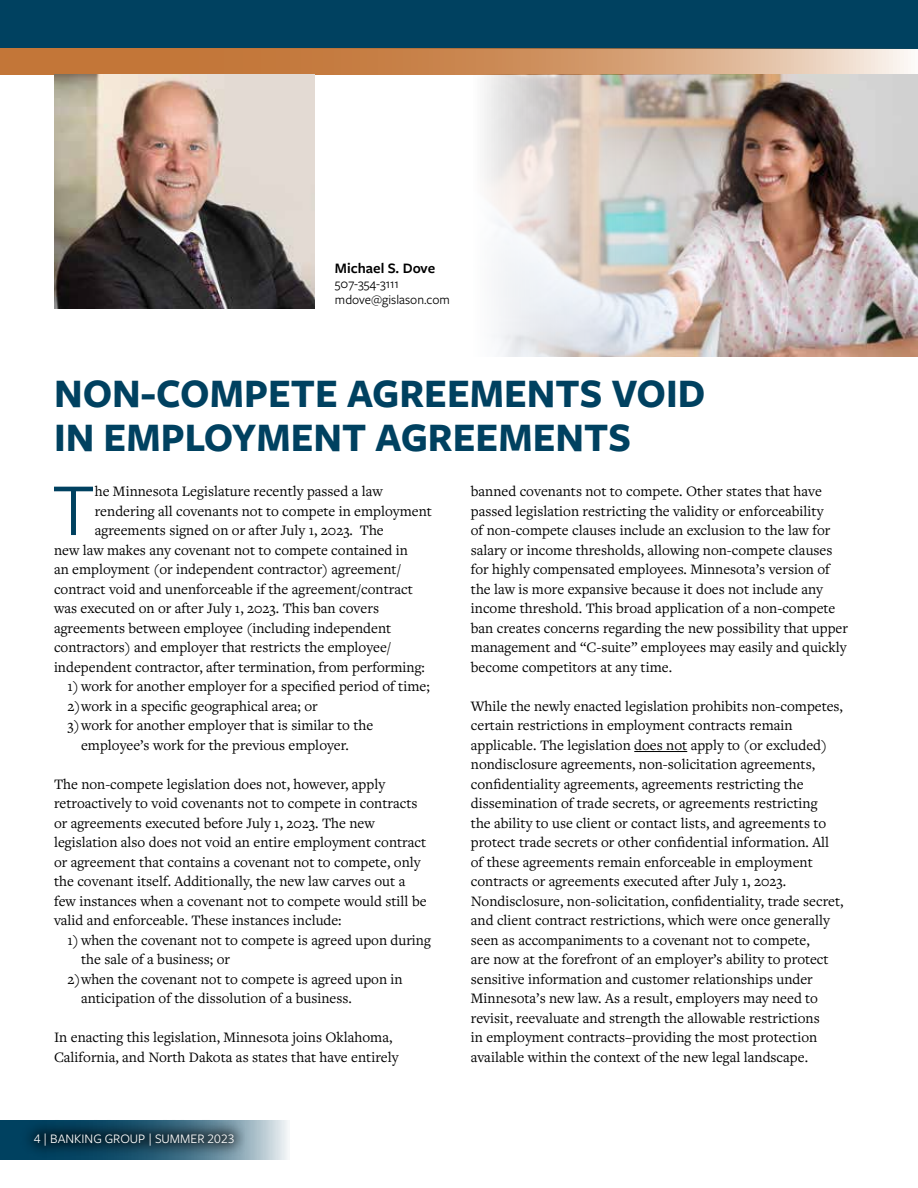
<style>
.page{position:relative;width:918px;height:1188px;background:#fff}
.page>*{position:absolute;margin:0;border:0;box-sizing:border-box;transform-origin:0 0}
.t1{font:77.4px "Freight Sans Pro";color:#004160}
.t2{font:700 42px/43.5px "Freight Sans Pro";color:#004160;scale:.96 1}
.t3{font:15px/19.5px "Freight Text Pro";color:#000001}
.t4{font:600 15px "Freight Sans Pro";color:#000001}
.t5{font:13.5px/16.5px "Freight Sans Pro";color:#000001}
.t6{font:13.5px "Freight Sans Pro";color:#fff}
</style>
<div class="page">
<div style="left:0;top:0;width:918px;height:49px;background:#004160"></div>
<svg style="left:0;top:49px;width:918px;height:26px;background:#d09769"></svg>
<svg style="left:0;top:1120px;width:288px;height:40px;background:#83a2b1"></svg>
<div style="left:20px;top:1119px;width:228px;height:41px;background:#000001;opacity:.75"></div>
<hr style="left:634px;top:751px;width:53px;height:1px;background:#000001">
<img style="left:484px;top:75px;width:434px;height:281px">
<img style="left:54px;top:75px;width:260px;height:233px">
<p class="t4" style="left:335px;top:258px;width:102px">Michael S. Dove</p>
<p class="t5" style="left:335px;top:275px;width:117px">507-354-3111 mdove@gislason.com</p>
<h2 class="t2" style="left:54px;top:370px;width:680px">NON-COMPETE AGREEMENTS VOID<br>IN EMPLOYMENT AGREEMENTS</h2>
<h1 class="t1" style="left:52px;top:458px;width:44px">T</h1>
<p class="t3" style="left:95px;top:481px;width:290px">he Minnesota Legislature recently passed a law</p>
<p class="t3" style="left:471px;top:481px;width:379px">banned covenants not to compete. Other states that have passed legislation restricting the validity or enforceability<br>of non-compete clauses include an exclusion to the law for salary or income thresholds, allowing non-compete clauses for highly compensated employees. Minnesota’s version of the law is more expansive because it does not include any income threshold. This broad application of a non-compete ban creates concerns regarding the new possibility that upper management and “C-suite” employees may easily and quickly become competitors at any time.</p>
<p class="t3" style="left:471px;top:695px;width:374px">While the newly enacted legislation prohibits non-competes, certain restrictions in employment contracts remain applicable. The legislation does not apply to (or excluded) nondisclosure agreements, non-solicitation agreements, confidentiality agreements, agreements restricting the dissemination of trade secrets, or agreements restricting<br>the ability to use client or contact lists, and agreements to protect trade secrets or other confidential information. All of these agreements remain enforceable in employment contracts or agreements executed after July 1, 2023.<br>Nondisclosure, non-solicitation, confidentiality, trade secret, and client contract restrictions, which were once generally seen as accompaniments to a covenant not to compete,<br>are now at the forefront of an employer’s ability to protect sensitive information and customer relationships under Minnesota’s new law. As a result, employers may need to revisit, reevaluate and strength the allowable restrictions<br>in employment contracts–providing the most protection available within the context of the new legal landscape.</p>
<p class="t3" style="left:95px;top:500px;width:339px">rendering all covenants not to compete in employment</p>
<p class="t3" style="left:95px;top:520px;width:291px">agreements signed on or after July 1, 2023. The</p>
<p class="t3" style="left:54px;top:539px;width:356px">new law makes any covenant not to compete contained in</p>
<p class="t3" style="left:54px;top:559px;width:348px">an employment (or independent contractor) agreement/</p>
<p class="t3" style="left:54px;top:578px;width:360px">contract void and unenforceable if the agreement/contract</p>
<p class="t3" style="left:54px;top:598px;width:327px">was executed on or after July 1, 2023. This ban covers</p>
<p class="t3" style="left:54px;top:617px;width:339px">agreements between employee (including independent</p>
<p class="t3" style="left:54px;top:637px;width:339px">contractors) and employer that restricts the employee/</p>
<p class="t3" style="left:54px;top:656px;width:372px">independent contractor, after termination, from performing:</p>
<p class="t3" style="left:68px;top:676px;width:364px">1)work for another employer for a specified period of time;</p>
<p class="t3" style="left:68px;top:695px;width:252px">2)work in a specific geographical area; or</p>
<p class="t3" style="left:68px;top:715px;width:307px">3)work for another employer that is similar to the</p>
<p class="t3" style="left:81px;top:734px;width:270px">employee’s work for the previous employer.</p>
<p class="t3" style="left:54px;top:773px;width:374px">The non-compete legislation does not, however, apply retroactively to void covenants not to compete in contracts or agreements executed before July 1, 2023. The new legislation also does not void an entire employment contract or agreement that contains a covenant not to compete, only the covenant itself. Additionally, the new law carves out a few instances when a covenant not to compete would still be valid and enforceable. These instances include:</p>
<p class="t3" style="left:68px;top:929px;width:365px">1)when the covenant not to compete is agreed upon during</p>
<p class="t3" style="left:81px;top:949px;width:151px">the sale of a business; or</p>
<p class="t3" style="left:68px;top:968px;width:337px">2)when the covenant not to compete is agreed upon in</p>
<p class="t3" style="left:81px;top:988px;width:272px">anticipation of the dissolution of a business.</p>
<p class="t3" style="left:54px;top:1027px;width:346px">In enacting this legislation, Minnesota joins Oklahoma,<br>California, and North Dakota as states that have entirely</p>
<p class="t6" style="left:34px;top:1130px;width:202px">4 | BANKING GROUP | SUMMER 2023</p>
</div>
